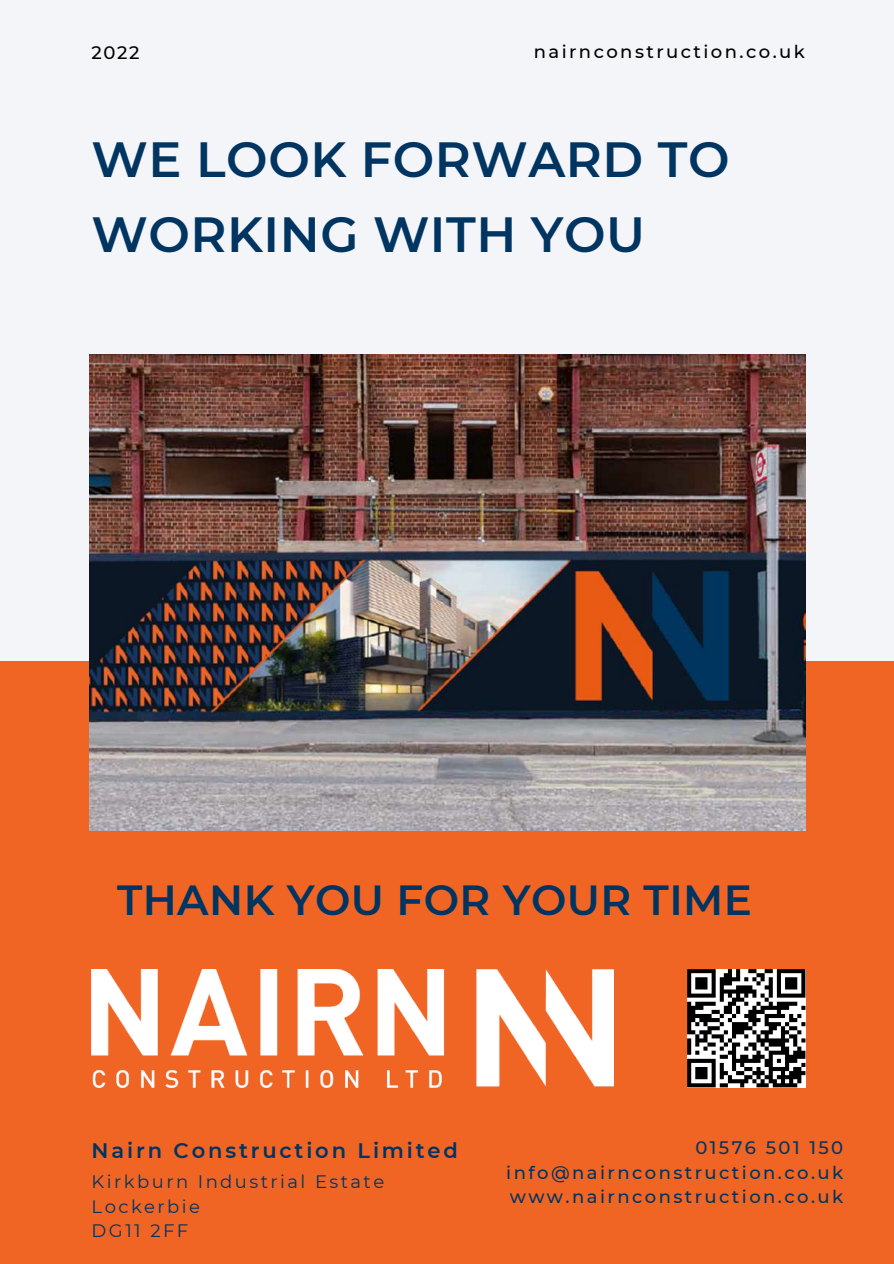
<style>
.page{position:relative;width:894px;height:1264px;background:#fff}
.page>*{position:absolute;margin:0;border:0;box-sizing:border-box;transform-origin:0 0}
.t1{font:600 49.35px/75.3px "Montserrat";letter-spacing:.01em;color:#003461}
.t2{font:600 42px "Montserrat";letter-spacing:.01em;color:#003461}
.t3{font:600 21px "Montserrat";letter-spacing:.135em;color:#003461}
.t4{font:500 18px/24.8px "Montserrat";letter-spacing:.135em;color:#003461;text-align:justify}
.t5{font:18px/24.8px "Montserrat";letter-spacing:.135em;color:#003461}
.t6{font:500 18px "Montserrat";letter-spacing:.135em;color:#000}
</style>
<div class="page">
<div style="left:0;top:0;width:893px;height:1263px;background:#f3f5f9"></div>
<div style="left:0;top:661px;width:893px;height:602px;background:#f16524"></div>
<img style="left:89px;top:354px;width:715px;height:476px">
<img style="left:92px;top:969px;width:521px;height:118px">
<svg style="left:687px;top:969px;width:118px;height:118px;background:#7a7a7a"></svg>
<p class="t6" style="left:92px;top:41px;width:49px">2022</p>
<p class="t6" style="left:533px;top:41px;width:272px">nairnconstruction.co.uk</p>
<h1 class="t1" style="left:92px;top:121px;width:639px">WE LOOK FORWARD TO<br>WORKING WITH YOU</h1>
<h2 class="t2" style="left:117px;top:874px;width:636px">THANK YOU FOR YOUR TIME</h2>
<p class="t3" style="left:92px;top:1137px;width:368px">Nairn Construction Limited</p>
<p class="t5" style="left:92px;top:1168px;width:294px">Kirkburn Industrial Estate<br>Lockerbie<br>DG11 2FF</p>
<p class="t4" style="left:506px;top:1135px;width:338px;text-indent:189px">01576 501 150 info@nairnconstruction.co.uk www.nairnconstruction.co.uk</p>
</div>
